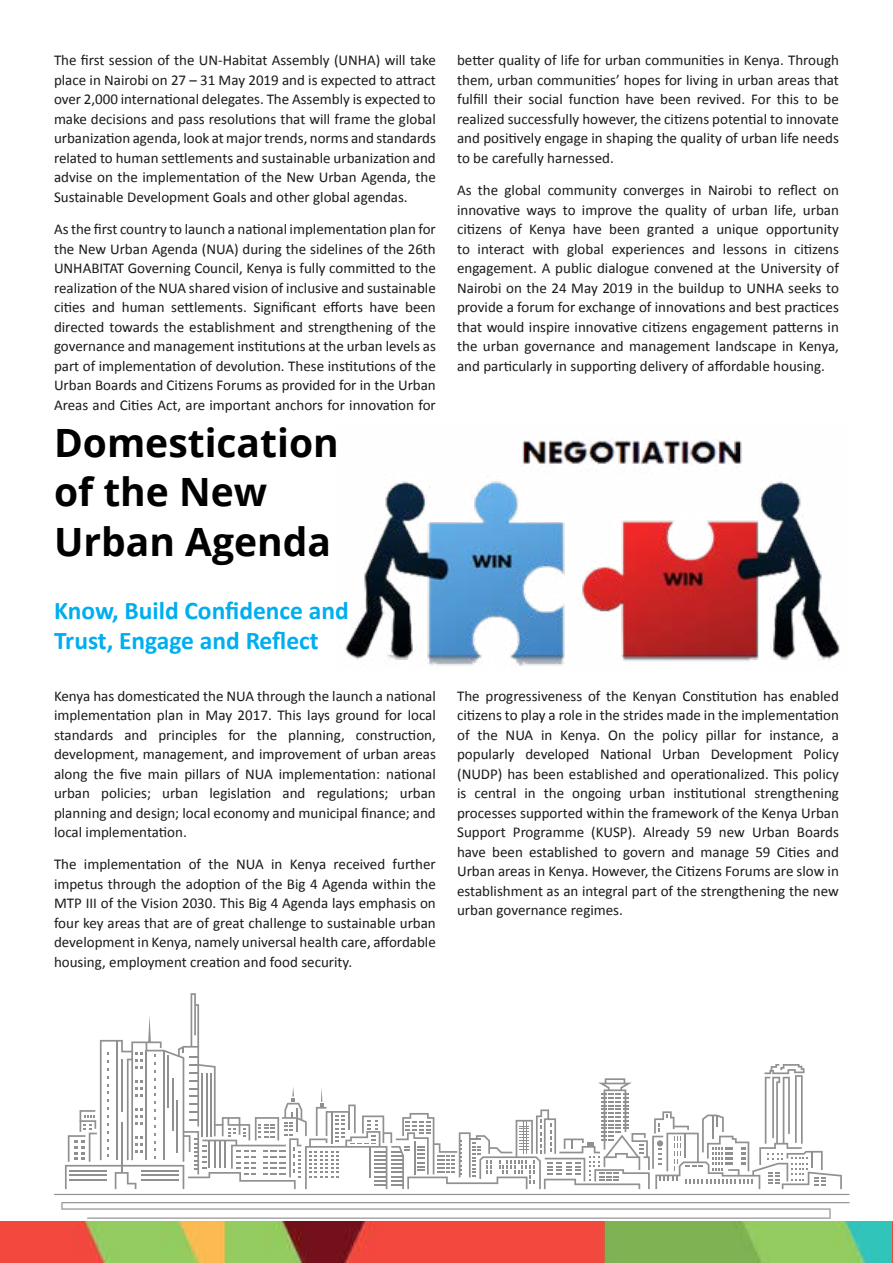
<style>
.page{position:relative;width:893px;height:1263px;background:#fff}
.page>*{position:absolute;margin:0;border:0;box-sizing:border-box;transform-origin:0 0}
.t1{font:700 39px/49.5px "Open Sans";color:#000}
.t2{font:700 25.5px/30.6px "Calibri";color:#00aeef}
.t3{font:15px/19.5px "Calibri";color:#1a1a1a;text-align:justify}
</style>
<div class="page">
<img style="left:0;top:1222px;width:893px;height:41px">
<img style="left:345px;top:438px;width:495px;height:228px">
<svg style="left:54px;top:993px;width:795px;height:226px"></svg>
<p class="t3" style="left:54px;top:51px;width:383px">The first session of the UN-Habitat Assembly (UNHA) will take place in Nairobi on 27 – 31 May 2019 and is expected to attract over 2,000 international delegates. The Assembly is expected to make decisions and pass resolutions that will frame the global urbanization agenda, look at major trends, norms and standards related to human settlements and sustainable urbanization and advise on the implementation of the New Urban Agenda, the Sustainable Development Goals and other global agendas.</p>
<p class="t3" style="left:54px;top:219px;width:383px">As the first country to launch a national implementation plan for the New Urban Agenda (NUA) during the sidelines of the 26th UNHABITAT Governing Council, Kenya is fully committed to the realization of the NUA shared vision of inclusive and sustainable cities and human settlements. Significant efforts have been directed towards the establishment and strengthening of the governance and management institutions at the urban levels as part of implementation of devolution. These institutions of the Urban Boards and Citizens Forums as provided for in the Urban Areas and Cities Act, are important anchors for innovation for</p>
<h1 class="t1" style="left:54px;top:417px;width:286px">Domestication of the New<br>Urban Agenda</h1>
<h2 class="t2" style="left:54px;top:595px;width:296px">Know, Build Confidence and<br>Trust, Engage and Reflect</h2>
<p class="t3" style="left:54px;top:686px;width:383px">Kenya has domesticated the NUA through the launch a national implementation plan in May 2017. This lays ground for local standards and principles for the planning, construction, development, management, and improvement of urban areas along the five main pillars of NUA implementation: national urban policies; urban legislation and regulations; urban planning and design; local economy and municipal finance; and local implementation.</p>
<p class="t3" style="left:54px;top:855px;width:383px">The implementation of the NUA in Kenya received further impetus through the adoption of the Big 4 Agenda within the MTP III of the Vision 2030. This Big 4 Agenda lays emphasis on four key areas that are of great challenge to sustainable urban development in Kenya, namely universal health care, affordable housing, employment creation and food security.</p>
<p class="t3" style="left:457px;top:51px;width:383px">better quality of life for urban communities in Kenya. Through them, urban communities’ hopes for living in urban areas that fulfi ll their social function have been revived. For this to be realized successfully however, the citizens potential to innovate and positively engage in shaping the quality of urban life needs to be carefully harnessed.</p>
<p class="t3" style="left:457px;top:180px;width:383px">As the global community converges in Nairobi to reflect on innovative ways to improve the quality of urban life, urban citizens of Kenya have been granted a unique opportunity to interact with global experiences and lessons in citizens engagement. A public dialogue convened at the University of Nairobi on the 24 May 2019 in the buildup to UNHA seeks to provide a forum for exchange of innovations and best practices that would inspire innovative citizens engagement patterns in the urban governance and management landscape in Kenya, and particularly in supporting delivery of affordable housing.</p>
<p class="t3" style="left:457px;top:686px;width:383px">The progressiveness of the Kenyan Constitution has enabled citizens to play a role in the strides made in the implementation of the NUA in Kenya. On the policy pillar for instance, a popularly developed National Urban Development Policy (NUDP) has been established and operationalized. This policy is central in the ongoing urban institutional strengthening processes supported within the framework of the Kenya Urban Support Programme (KUSP). Already 59 new Urban Boards have been established to govern and manage 59 Cities and Urban areas in Kenya. However, the Citizens Forums are slow in establishment as an integral part of the strengthening the new urban governance regimes.</p>
</div>
